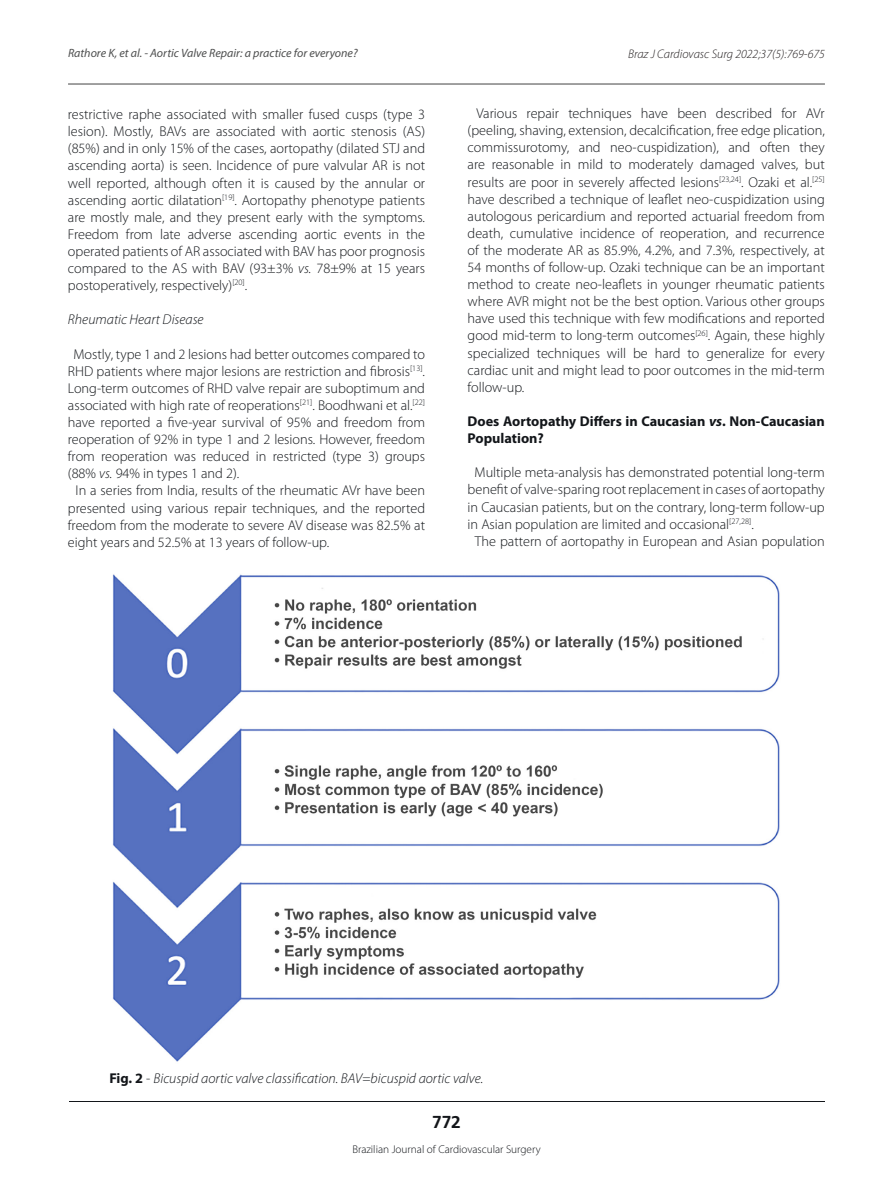
<style>
.page{position:relative;width:893px;height:1191px;background:#fff}
.page>*{position:absolute;margin:0;border:0;box-sizing:border-box;transform-origin:0 0}
.t1{font:700 18px "Frutiger";color:#13161a}
.Texto__s{font:300 14.25px/17.1px "Myriad Pro";color:#13161a;text-align:justify}
.Texto__s-2{font:italic 300 14.25px "Myriad Pro";color:#13161a}
.Texto__s-3{font:700 14.25px/17.1px "Myriad Pro";color:#13161a}
.t2{font:italic 300 12.45px "Myriad Pro";color:#231f20}
.t3{font:italic 12px "Myriad Pro";color:#4e4f4f}
.t4{font:300 11.25px "Myriad Pro";color:#13161a}
.s1{font-style:italic}
.s2{font-weight:700;font-style:normal}
.s3{font-style:normal}
</style>
<div class="page">
<hr style="left:69px;top:1100px;width:755px;height:1px;background:#13161a">
<hr style="left:68px;top:83px;width:757px;height:2px;background:#4e4f4f">
<img style="left:112px;top:574px;width:668px;height:488px">
<p class="t3" style="left:68px;top:46px;width:291px">Rathore K, et al. - Aortic Valve Repair: a practice for everyone?</p>
<p class="t2" style="left:628px;top:47px;width:198px">Braz J Cardiovasc Surg 2022;37(5):769-675</p>
<p class="Texto__s" style="left:68px;top:106px;width:359px">restrictive raphe associated with smaller fused cusps (type 3 lesion). Mostly, BAVs are associated with aortic stenosis (AS) (85%) and in only 15% of the cases, aortopathy (dilated STJ and ascending aorta) is seen. Incidence of pure valvular AR is not well reported, although often it is caused by the annular or ascending aortic dilatation<sup>[19]</sup>. Aortopathy phenotype patients are mostly male, and they present early with the symptoms.<br>Freedom from late adverse ascending aortic events in the operated patients of AR associated with BAV has poor prognosis compared to the AS with BAV (93±3% <span class="s1">vs.</span> 78±9% at 15 years postoperatively, respectively)<sup>[20]</sup>.</p>
<p class="Texto__s-2" style="left:68px;top:312px;width:137px">Rheumatic Heart Disease</p>
<p class="Texto__s" style="left:68px;top:345px;width:359px;text-indent:5px">Mostly, type 1 and 2 lesions had better outcomes compared to RHD patients where major lesions are restriction and fibrosis<sup>[13]</sup>.<br>Long-term outcomes of RHD valve repair are suboptimum and associated with high rate of reoperations<sup>[21]</sup>. Boodhwani et al.<sup>[22] </sup>have reported a five-year survival of 95% and freedom from reoperation of 92% in type 1 and 2 lesions. However, freedom from reoperation was reduced in restricted (type 3) groups (88% <span class="s1">vs.</span> 94% in types 1 and 2).</p>
<p class="Texto__s" style="left:68px;top:482px;width:359px;text-indent:8px">In a series from India, results of the rheumatic AVr have been presented using various repair techniques, and the reported freedom from the moderate to severe AV disease was 82.5% at eight years and 52.5% at 13 years of follow-up.</p>
<p class="Texto__s" style="left:468px;top:105px;width:359px;text-indent:9px">Various repair techniques have been described for AVr (peeling, shaving, extension, decalcification, free edge plication, commissurotomy, and neo-cuspidization), and often they are reasonable in mild to moderately damaged valves, but results are poor in severely affected lesions<sup>[23,24]</sup>. Ozaki et al.<sup>[25] </sup>have described a technique of leaflet neo-cuspidization using autologous pericardium and reported actuarial freedom from death, cumulative incidence of reoperation, and recurrence of the moderate AR as 85.9%, 4.2%, and 7.3%, respectively, at 54 months of follow-up. Ozaki technique can be an important method to create neo-leaflets in younger rheumatic patients where AVR might not be the best option. Various other groups have used this technique with few modifications and reported good mid-term to long-term outcomes<sup>[26]</sup>. Again, these highly specialized techniques will be hard to generalize for every cardiac unit and might lead to poor outcomes in the mid-term follow-up.</p>
<p class="Texto__s-3" style="left:468px;top:413px;width:359px">Does Aortopathy Differs in Caucasian <span class="s1">vs</span>. Non-Caucasian<br>Population?</p>
<p class="Texto__s" style="left:468px;top:464px;width:359px;text-indent:7px">Multiple meta-analysis has demonstrated potential long-term benefit of valve-sparing root replacement in cases of aortopathy in Caucasian patients, but on the contrary, long-term follow-up in Asian population are limited and occasional<sup>[27,28]</sup>.</p>
<p class="Texto__s" style="left:475px;top:532px;width:351px">The pattern of aortopathy in European and Asian population</p>
<p class="Texto__s-2" style="left:109px;top:1070px;width:375px"><span class="s2">Fig. 2</span> <span class="s3">-</span> Bicuspid aortic valve classification. BAV=bicuspid aortic valve.</p>
<p class="t1" style="left:432px;top:1111px;width:30px">772</p>
<p class="t4" style="left:352px;top:1142px;width:190px">Brazilian Journal of Cardiovascular Surgery</p>
</div>
